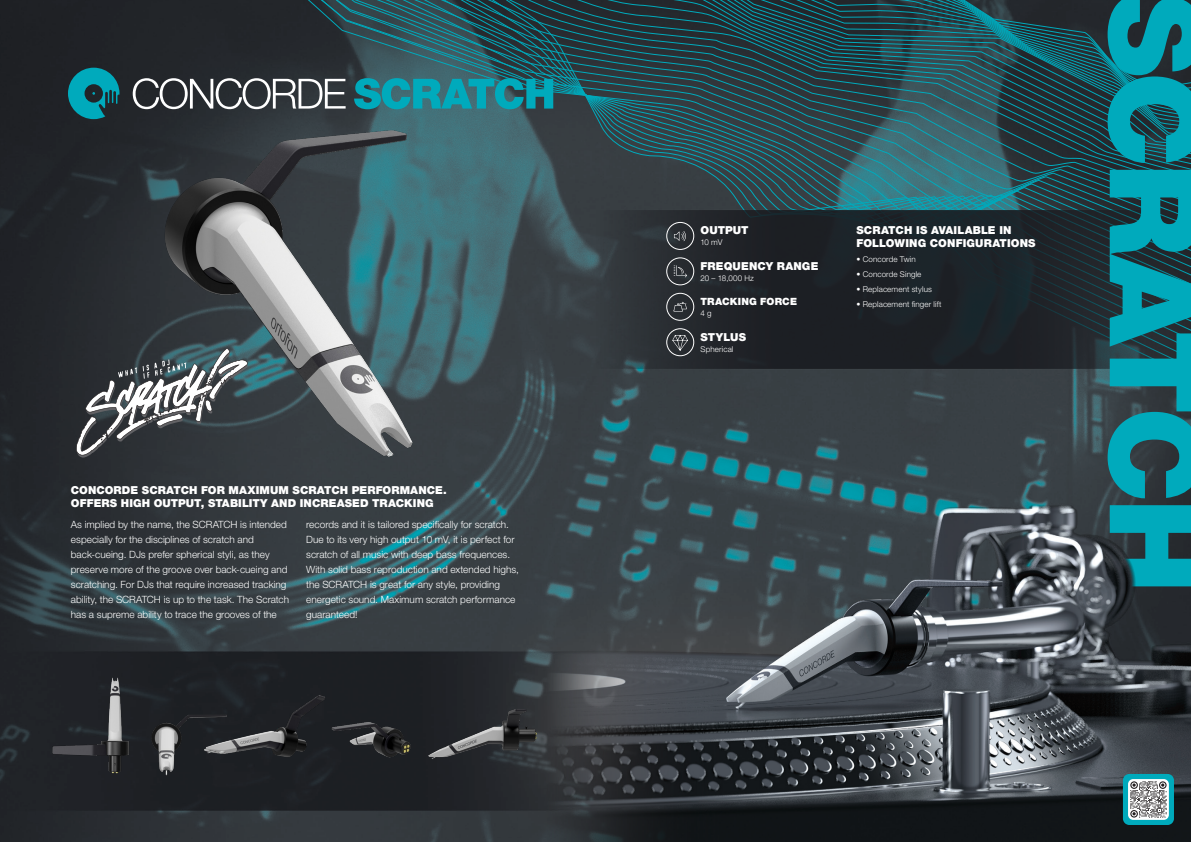
<style>
.page{position:relative;width:1191px;height:842px;background:#fff}
.page>*{position:absolute;margin:0;border:0;box-sizing:border-box;transform-origin:0 0}
.t1{font:900 125.7px "Helvetica Neue";letter-spacing:-.04em;color:#00aabc}
.h4_specs{font:900 11px "Helvetica Neue";letter-spacing:.01em;color:#fff}
.t2{font:300 10px/15px "Helvetica Neue";color:#fff}
.h4_specs-2{font:900 10px "Helvetica Neue";letter-spacing:.015em;color:#fff}
.h4_specs-3{font:300 8px "Helvetica Neue";letter-spacing:.015em;color:#fff}
</style>
<div class="page">
<img style="left:0;top:0;width:1191px;height:842px">
<svg style="left:354px;top:78px;width:199px;height:31px"></svg>
<svg style="left:68px;top:68px;width:51px;height:51px"></svg>
<svg style="left:133px;top:78px;width:212px;height:31px"></svg>
<div style="left:1123px;top:774px;width:51px;height:51px;background:#00aabc;border-radius:6px"></div>
<svg style="left:1128px;top:779px;width:40px;height:41px"></svg>
<img style="left:143px;top:709px;width:60px;height:81px">
<img style="left:429px;top:709px;width:117px;height:58px">
<img style="left:51px;top:662px;width:94px;height:127px">
<img style="left:203px;top:677px;width:124px;height:124px">
<svg style="left:76px;top:348px;width:63px;height:110px"></svg>
<img style="left:331px;top:700px;width:79px;height:79px">
<img style="left:139px;top:126px;width:294px;height:333px">
<svg style="left:674px;top:231px;width:12px;height:10px"></svg>
<div style="left:666px;top:222px;width:28px;height:28px;border:1px solid #fff;border-radius:50%"></div>
<svg style="left:673px;top:265px;width:14px;height:12px"></svg>
<div style="left:666px;top:257px;width:28px;height:28px;border:1px solid #fff;border-radius:50%"></div>
<svg style="left:673px;top:302px;width:14px;height:10px"></svg>
<div style="left:666px;top:293px;width:28px;height:28px;border:1px solid #fff;border-radius:50%"></div>
<svg style="left:672px;top:335px;width:16px;height:16px"></svg>
<div style="left:666px;top:328px;width:28px;height:28px;border:1px solid #fff;border-radius:50%"></div>
<p class="h4_specs" style="left:71px;top:484px;width:377px">CONCORDE SCRATCH FOR MAXIMUM SCRATCH PERFORMANCE.</p>
<p class="h4_specs" style="left:71px;top:497px;width:364px">OFFERS HIGH OUTPUT, STABILITY AND INCREASED TRACKING</p>
<p class="t2" style="left:71px;top:517px;width:220px">As implied by the name, the SCRATCH is intended especially for the disciplines of scratch and back-cueing. DJs prefer spherical styli, as they preserve more of the groove over back-cueing and scratching. For DJs that require increased tracking ability, the SCRATCH is up to the task. The Scratch has a supreme ability to trace the grooves of the</p>
<p class="t2" style="left:306px;top:517px;width:214px">records and it is tailored specifically for scratch.<br>Due to its very high output 10 mV, it is perfect for scratch of all music with deep bass frequences.<br>With solid bass reproduction and extended highs, the SCRATCH is great for any style, providing energetic sound. Maximum scratch performance guaranteed!</p>
<p class="h4_specs" style="left:700px;top:224px;width:50px">OUTPUT</p>
<p class="h4_specs-3" style="left:700px;top:238px;width:23px">10 mV</p>
<p class="h4_specs" style="left:700px;top:259px;width:119px">FREQUENCY RANGE</p>
<p class="h4_specs-3" style="left:700px;top:273px;width:55px">20 – 18,000 Hz</p>
<p class="h4_specs-2" style="left:700px;top:295px;width:98px">TRACKING FORCE</p>
<p class="h4_specs-3" style="left:700px;top:308px;width:13px">4 g</p>
<p class="h4_specs" style="left:700px;top:330px;width:47px">STYLUS</p>
<p class="h4_specs-3" style="left:700px;top:344px;width:34px">Spherical</p>
<p class="h4_specs" style="left:856px;top:224px;width:157px">SCRATCH IS AVAILABLE IN</p>
<p class="h4_specs" style="left:856px;top:237px;width:181px">FOLLOWING CONFIGURATIONS</p>
<p class="h4_specs-3" style="left:856px;top:254px;width:61px">• Concorde Twin</p>
<p class="h4_specs-3" style="left:856px;top:269px;width:66px">• Concorde Single</p>
<p class="h4_specs-3" style="left:856px;top:284px;width:77px">• Replacement stylus</p>
<p class="h4_specs-3" style="left:856px;top:299px;width:87px">• Replacement finger lift</p>
<p class="t1" style="left:1229px;top:-7px;width:602px;rotate:90deg">SCRATCH</p>
</div>
